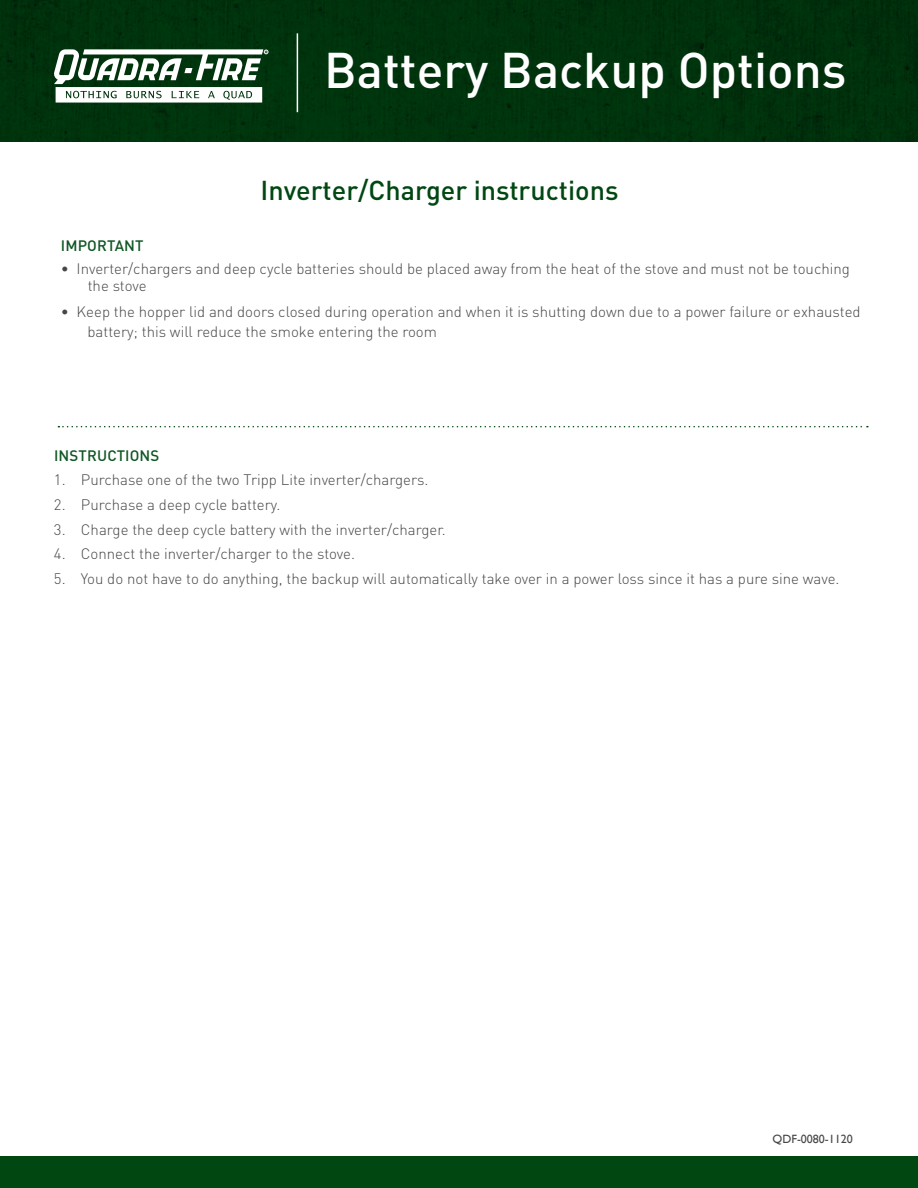
<style>
.page{position:relative;width:918px;height:1188px;background:#fff}
.page>*{position:absolute;margin:0;border:0;box-sizing:border-box;transform-origin:0 0}
.t1{font:500 49.5px "DIN Pro";color:#fff}
.t2{font:500 27px "DIN Pro";color:#004712}
.t3{font:300 15px/16.5px "DIN Pro";color:#464547}
.t4{font:500 15px "DIN Pro";letter-spacing:.01em;color:#0f5724}
.t5{font:12px "Gill Sans";color:#464547}
</style>
<div class="page">
<svg style="left:58px;top:426px;width:810px;height:1px"></svg>
<div style="left:0;top:1156px;width:918px;height:32px;background:#004712"></div>
<div style="left:0;top:0;width:918px;height:141px;background:#00320c"></div>
<hr style="left:297px;top:33px;width:1px;height:79px;background:#fff">
<svg style="left:54px;top:49px;width:214px;height:54px"></svg>
<h1 class="t1" style="left:324px;top:36px;width:524px">Battery Backup Options</h1>
<h2 class="t2" style="left:261px;top:172px;width:360px">Inverter/Charger instructions</h2>
<p class="t4" style="left:61px;top:235px;width:84px">IMPORTANT</p>
<p class="t3" style="left:88px;top:260px;width:764px;text-indent:-27px">• Inverter/chargers and deep cycle batteries should be placed away from the heat of the stove and must not be touching the stove</p>
<p class="t3" style="left:88px;top:301px;width:775px;line-height:19.5px;text-indent:-27px">• Keep the hopper lid and doors closed during operation and when it is shutting down due to a power failure or exhausted battery; this will reduce the smoke entering the room</p>
<p class="t4" style="left:54px;top:446px;width:107px">INSTRUCTIONS</p>
<p class="t3" style="left:54px;top:471px;width:376px">1. Purchase one of the two Tripp Lite inverter/chargers.</p>
<p class="t3" style="left:54px;top:496px;width:228px">2. Purchase a deep cycle battery.</p>
<p class="t3" style="left:54px;top:520px;width:393px">3. Charge the deep cycle battery with the inverter/charger.</p>
<p class="t3" style="left:54px;top:545px;width:303px">4. Connect the inverter/charger to the stove.</p>
<p class="t3" style="left:54px;top:570px;width:787px">5. You do not have to do anything, the backup will automatically take over in a power loss since it has a pure sine wave.</p>
<p class="t5" style="left:773px;top:1132px;width:82px">QDF-0080-1120</p>
</div>
